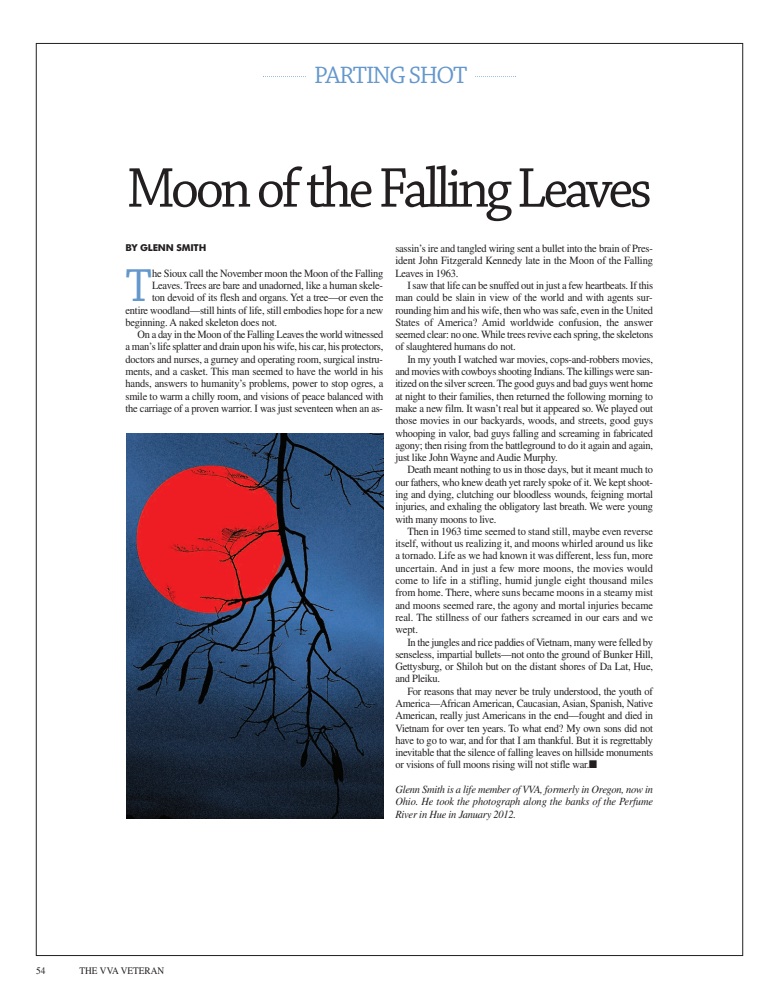
<style>
.page{position:relative;width:779px;height:999px;background:#fff}
.page>*{position:absolute;margin:0;border:0;box-sizing:border-box;transform-origin:0 0}
.t1{font:59px "Chaparral Pro";letter-spacing:-.065em;color:#231f20;scale:.95 1}
.t2{font:48.8px "Chaparral Pro";color:#6497cb;scale:.95 1}
.t3{font:25px "Chaparral Pro";letter-spacing:-.055em;color:#6497cb}
.t4{font:11px/12.3px "Vetranz Neue";letter-spacing:-.02em;color:#231f20;text-align:justify;scale:.95 1}
.t5{font:italic 11px/12.3px "Vetranz Neue";letter-spacing:-.01em;color:#231f20;text-align:justify;scale:.95 1}
.t6{font:10px "Vetranz Neue";color:#231f20;scale:.93 1}
.t7{font:700 9.5px "Futura BT";letter-spacing:-.02em;color:#231f20}
</style>
<div class="page">
<img style="left:126px;top:433px;width:257px;height:385px">
<svg style="left:263px;top:76px;width:253px;height:1px"></svg>
<div style="left:307px;top:60px;width:167px;height:34px;background:#fff"></div>
<h3 class="t3" style="left:314px;top:66px;width:155px">PARTING SHOT</h3>
<h1 class="t1" style="left:126px;top:166px;width:554px">Moon ofthe Falling Leaves</h1>
<p class="t7" style="left:125px;top:244px;width:82px">BY GLENN SMITH</p>
<h2 class="t2" style="left:125px;top:268px;width:29px">T</h2>
<p class="t4" style="left:152px;top:268px;width:245px">he Sioux call the November moon the Moon of the Falling</p>
<p class="t4" style="left:152px;top:280px;width:245px">Leaves. Trees are bare and unadorned, like a human skele-</p>
<p class="t4" style="left:152px;top:293px;width:245px">ton devoid of its flesh and organs. Yet a tree—or even the</p>
<p class="t4" style="left:125px;top:305px;width:273px">entire woodland—still hints of life, still embodies hope for a new</p>
<p class="t4" style="left:125px;top:317px;width:161px">beginning. A naked skeleton does not.</p>
<p class="t4" style="left:137px;top:329px;width:260px">On a day in the Moon of the Falling Leaves the world witnessed</p>
<p class="t4" style="left:125px;top:342px;width:273px">a man’s life splatter and drain upon his wife, his car, his protectors,</p>
<p class="t4" style="left:125px;top:354px;width:272px">doctors and nurses, a gurney and operating room, surgical instru-</p>
<p class="t4" style="left:125px;top:366px;width:273px">ments, and a casket. This man seemed to have the world in his</p>
<p class="t4" style="left:125px;top:379px;width:273px">hands, answers to humanity’s problems, power to stop ogres, a</p>
<p class="t4" style="left:125px;top:391px;width:273px">smile to warm a chilly room, and visions of peace balanced with</p>
<p class="t4" style="left:125px;top:403px;width:272px">the carriage of a proven warrior. I was just seventeen when an as-</p>
<p class="t4" style="left:395px;top:243px;width:273px">sassin’s ire and tangled wiring sent a bullet into the brain of Pres&shy;ident John Fitzgerald Kennedy late in the Moon of the Falling Leaves in 1963.</p>
<p class="t4" style="left:395px;top:280px;width:273px;text-indent:12px">I saw that life can be snuffed out in just a few heartbeats. If this man could be slain in view of the world and with agents sur&shy;rounding him and his wife, then who was safe, even in the United States of America? Amid worldwide confusion, the answer seemed clear: no one. While trees revive each spring, the skeletons of slaughtered humans do not.</p>
<p class="t4" style="left:395px;top:354px;width:273px;text-indent:12px">In my youth I watched war movies, cops-and-robbers movies, and movies with cowboys shooting Indians. The killings were san&shy;itized on the silver screen. The good guys and bad guys went home at night to their families, then returned the following morning to make a new film. It wasn’t real but it appeared so. We played out those movies in our backyards, woods, and streets, good guys whooping in valor, bad guys falling and screaming in fabricated agony; then rising from the battleground to do it again and again, just like John Wayne and Audie Murphy.</p>
<p class="t4" style="left:395px;top:465px;width:273px;text-indent:12px">Death meant nothing to us in those days, but it meant much to our fathers, who knew death yet rarely spoke of it. We kept shoot&shy;ing and dying, clutching our bloodless wounds, feigning mortal injuries, and exhaling the obligatory last breath. We were young with many moons to live.</p>
<p class="t4" style="left:395px;top:526px;width:273px;text-indent:12px">Then in 1963 time seemed to stand still, maybe even reverse itself, without us realizing it, and moons whirled around us like a tornado. Life as we had known it was different, less fun, more uncertain. And in just a few more moons, the movies would come to life in a stifling, humid jungle eight thousand miles from home. There, where suns became moons in a steamy mist and moons seemed rare, the agony and mortal injuries became real. The stillness of our fathers screamed in our ears and we wept.</p>
<p class="t4" style="left:395px;top:637px;width:273px;text-indent:12px">In the jungles and rice paddies ofVietnam, many were felled by senseless, impartial bullets—not onto the ground of Bunker Hill, Gettysburg, or Shiloh but on the distant shores of Da Lat, Hue, and Pleiku.</p>
<p class="t4" style="left:395px;top:686px;width:273px;text-indent:12px">For reasons that may never be truly understood, the youth of America—African American, Caucasian, Asian, Spanish, Native American, really just Americans in the end—fought and died in Vietnam for over ten years. To what end? My own sons did not have to go to war, and for that I am thankful. But it is regrettably inevitable that the silence of falling leaves on hillside monuments or visions of full moons rising will not stifle war.Ω</p>
<p class="t5" style="left:395px;top:784px;width:273px">Glenn Smith is a life member of VVA, formerly in Oregon, now in Ohio. He took the photograph along the banks of the Perfume River in Hue in January 2012.</p>
<p class="t6" style="left:36px;top:967px;width:12px">54</p>
<p class="t6" style="left:80px;top:967px;width:93px">THE VVA VETERAN</p>
</div>
